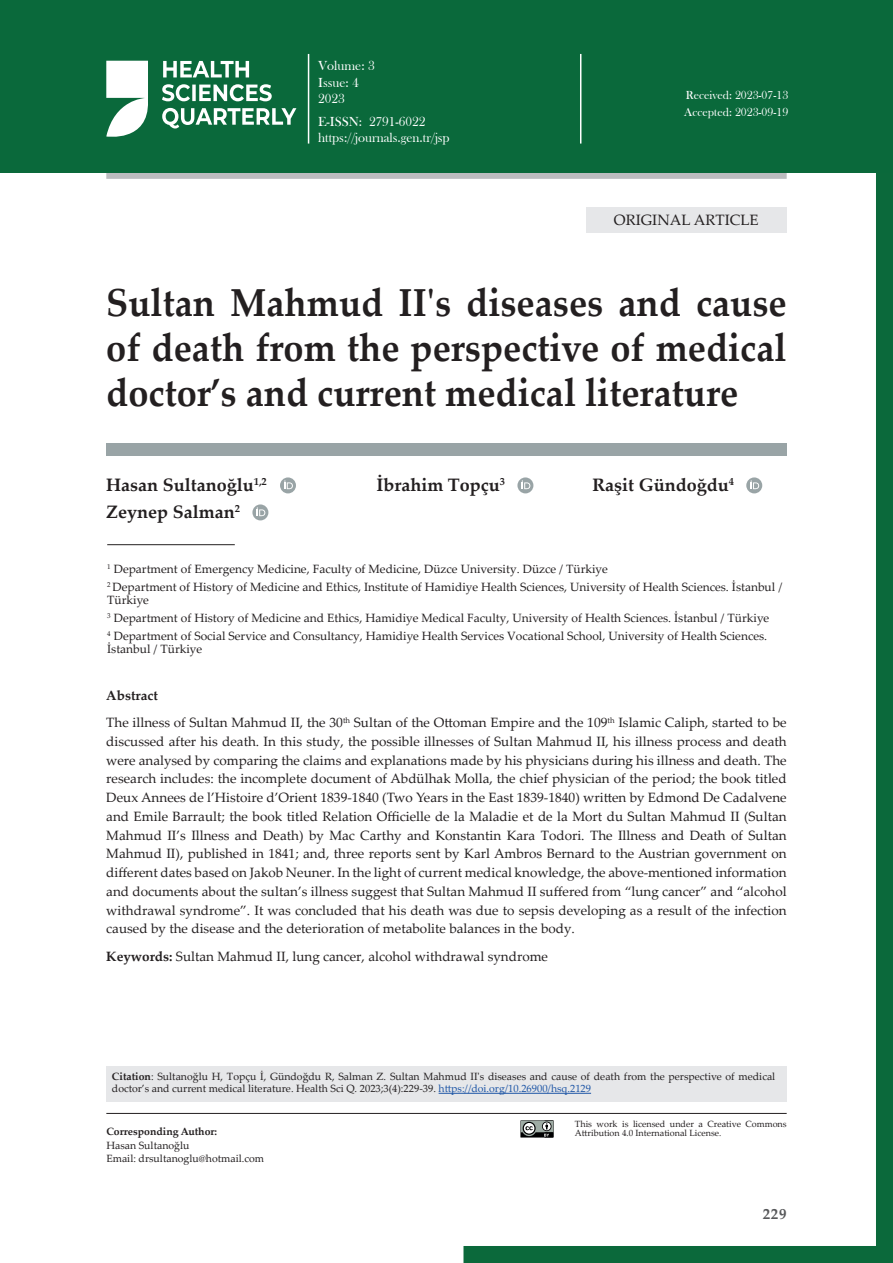
<style>
.page{position:relative;width:893px;height:1263px;background:#fff}
.page>*{position:absolute;margin:0;border:0;box-sizing:border-box;transform-origin:0 0}
.t1{font:700 39px/45px "Palatino Linotype";color:#231f20;text-align:justify;scale:.93 1}
.t2{font:700 18px "Palatino Linotype";color:#231f20}
.t3{font:15px "Palatino Linotype";color:#231f20}
.t4{font:700 15px "Palatino Linotype";color:#57585a}
.t5{font:13.5px/18.8px "Palatino Linotype";color:#231f20}
.t6{font:13.5px/16.5px "Bask Old Face";color:#fff}
.t7{font:12px/17.7px "Palatino Linotype";color:#231f20}
.t8{font:12px/16.5px "Bask Old Face";color:#fff}
.t9{font:10.5px/13.5px "Palatino Linotype";color:#231f20}
.t10{font:700 10.5px "Palatino Linotype";color:#231f20}
.t11{font:9px/9px "Palatino Linotype";color:#231f20}
.s1{font-weight:700}
.s2{color:#1e56a6}
</style>
<div class="page">
<svg style="left:463px;top:173px;width:430px;height:1090px"></svg>
<div style="left:106px;top:168px;width:681px;height:11px;background:#bcbdc0"></div>
<hr style="left:106px;top:1113px;width:681px;height:1px;background:#231f20">
<div style="left:106px;top:1066px;width:681px;height:35px;background:#e6e7e9"></div>
<hr style="left:439px;top:1093px;width:152px;height:1px;background:#1e56a6">
<div style="left:0;top:0;width:893px;height:173px;background:#0a693b"></div>
<hr style="left:308px;top:54px;width:1px;height:90px;background:#fff">
<hr style="left:580px;top:54px;width:1px;height:90px;background:#fff">
<div style="left:586px;top:207px;width:201px;height:25px;background:#e6e7e9"></div>
<svg style="left:520px;top:1120px;width:34px;height:17px"></svg>
<svg style="left:106px;top:61px;width:42px;height:76px"></svg>
<svg style="left:162px;top:108px;width:134px;height:20px"></svg>
<svg style="left:162px;top:84px;width:110px;height:17px"></svg>
<svg style="left:163px;top:61px;width:86px;height:16px"></svg>
<div style="left:106px;top:443px;width:681px;height:13px;background:#99a4a6"></div>
<div style="left:280px;top:477px;width:16px;height:16px;background:#99a4a6;border-radius:50%"></div>
<svg style="left:284px;top:480px;width:9px;height:9px"></svg>
<svg style="left:517px;top:477px;width:16px;height:16px"></svg>
<svg style="left:522px;top:480px;width:8px;height:9px"></svg>
<svg style="left:746px;top:477px;width:16px;height:16px"></svg>
<svg style="left:750px;top:480px;width:9px;height:9px"></svg>
<svg style="left:252px;top:504px;width:16px;height:16px"></svg>
<svg style="left:257px;top:507px;width:8px;height:9px"></svg>
<hr style="left:107px;top:544px;width:128px;height:1px;background:#231f20">
<p class="t6" style="left:318px;top:58px;width:58px">Volume: 3<br>Issue: 4<br>2023</p>
<p class="t6" style="left:318px;top:113px;width:133px">E-ISSN: 2791-6022 https://journals.gen.tr/jsp</p>
<p class="t8" style="left:684px;top:87px;width:105px">Received: 2023-07-13<br>Accepted: 2023-09-19</p>
<p class="t3" style="left:614px;top:209px;width:146px">ORIGINAL ARTICLE</p>
<h1 class="t1" style="left:106px;top:278px;width:733px">Sultan Mahmud II's diseases and cause of death from the perspective of medical doctor’s and current medical literature</h1>
<h2 class="t2" style="left:106px;top:472px;width:162px">Hasan Sultanoğlu<sup>1,2</sup></h2>
<h2 class="t2" style="left:376px;top:472px;width:130px">İbrahim Topçu<sup>3</sup></h2>
<h2 class="t2" style="left:592px;top:472px;width:143px">Raşit Gündoğdu<sup>4</sup></h2>
<h2 class="t2" style="left:106px;top:499px;width:135px">Zeynep Salman<sup>2</sup></h2>
<p class="t7" style="left:107px;top:559px;width:676px"><sup>1</sup> Department of Emergency Medicine, Faculty of Medicine, Düzce University. Düzce / Türkiye<br><sup>2</sup> Department of History of Medicine and Ethics, Institute of Hamidiye Health Sciences, University of Health Sciences. İstanbul /</p>
<p class="t7" style="left:107px;top:591px;width:663px">Türkiye<br><sup>3</sup> Department of History of Medicine and Ethics, Hamidiye Medical Faculty, University of Health Sciences. İstanbul / Türkiye<br><sup>4</sup> Department of Social Service and Consultancy, Hamidiye Health Services Vocational School, University of Health Sciences.</p>
<p class="t7" style="left:107px;top:640px;width:96px">İstanbul / Türkiye</p>
<p class="t5" style="left:106px;top:681px;width:682px;line-height:27.3px"><span class="s1">Abstract<br></span>The illness of Sultan Mahmud II, the 30<sup>th</sup> Sultan of the Ottoman Empire and the 109<sup>th</sup> Islamic Caliph, started to be</p>
<p class="t5" style="left:106px;top:731px;width:682px;text-align:justify">discussed after his death. In this study, the possible illnesses of Sultan Mahmud II, his illness process and death were analysed by comparing the claims and explanations made by his physicians during his illness and death. The research includes: the incomplete document of Abdülhak Molla, the chief physician of the period; the book titled Deux Annees de l’Histoire d’Orient 1839-1840 (Two Years in the East 1839-1840) written by Edmond De Cadalvene and Emile Barrault; the book titled Relation Officielle de la Maladie et de la Mort du Sultan Mahmud II (Sultan Mahmud II’s Illness and Death) by Mac Carthy and Konstantin Kara Todori. The Illness and Death of Sultan Mahmud II), published in 1841; and, three reports sent by Karl Ambros Bernard to the Austrian government on different dates based on Jakob Neuner. In the light of current medical knowledge, the above-mentioned information and documents about the sultan’s illness suggest that Sultan Mahmud II suffered from “lung cancer” and “alcohol withdrawal syndrome”. It was concluded that his death was due to sepsis developing as a result of the infection caused by the disease and the deterioration of metabolite balances in the body.</p>
<p class="t5" style="left:106px;top:946px;width:443px"><span class="s1">Keywords:</span> Sultan Mahmud II, lung cancer, alcohol withdrawal syndrome</p>
<p class="t9" style="left:112px;top:1070px;width:665px;line-height:12px"><span class="s1">Citation</span>: Sultanoğlu H, Topçu İ, Gündoğdu R, Salman Z. Sultan Mahmud II's diseases and cause of death from the perspective of medical doctor’s and current medical literature. Health Sci Q. 2023;3(4):229-39. <span class="s2">https://doi.org/10.26900/hsq.2129</span></p>
<p class="t10" style="left:106px;top:1124px;width:112px">Corresponding Author:</p>
<p class="t9" style="left:106px;top:1138px;width:159px">Hasan Sultanoğlu<br>Email: drsultanoglu@hotmail.com</p>
<p class="t11" style="left:575px;top:1119px;width:213px">This work is licensed under a Creative Commons<br>Attribution 4.0 International License.</p>
<p class="t4" style="left:763px;top:1203px;width:25px">229</p>
</div>
